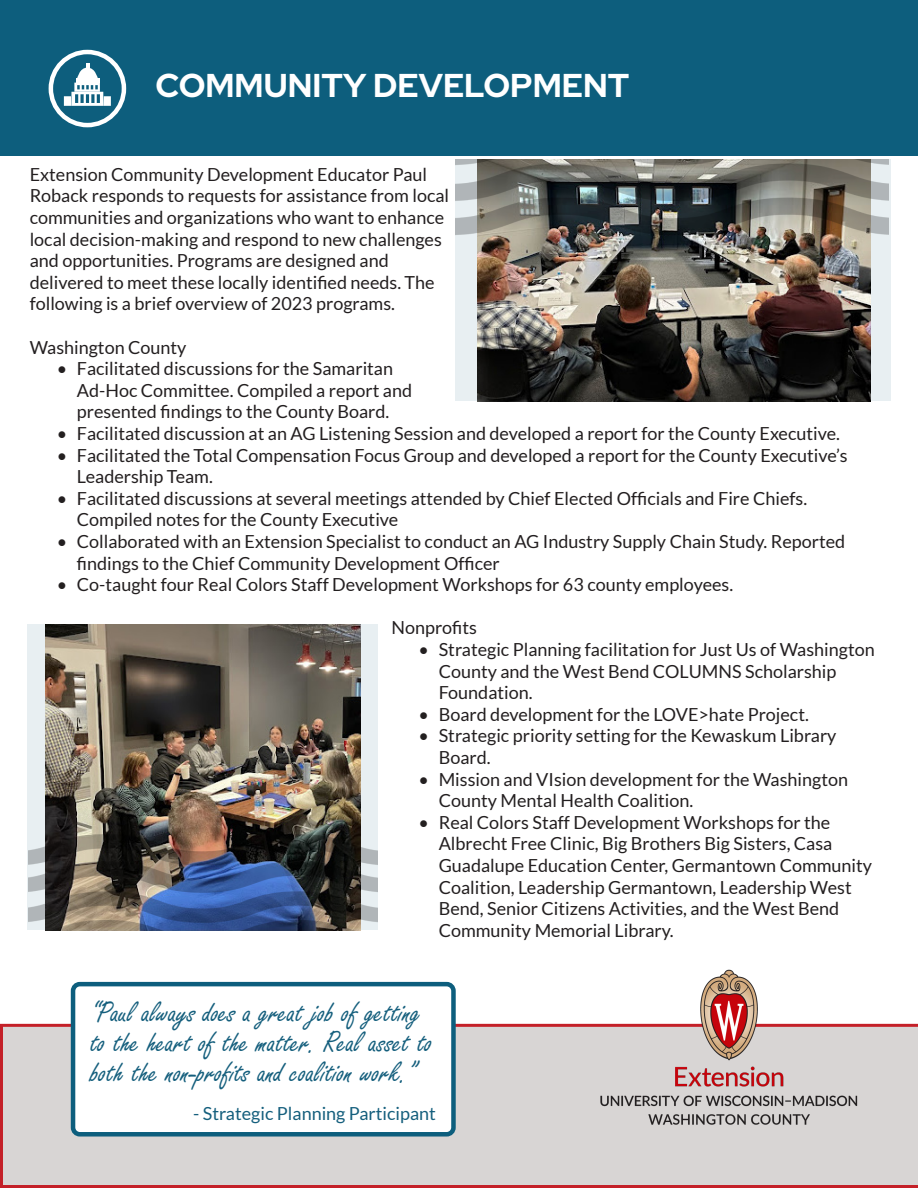
<style>
.page{position:relative;width:918px;height:1188px;background:#fff}
.page>*{position:absolute;margin:0;border:0;box-sizing:border-box;transform-origin:0 0}
.t1{font:700 33px "Red Hat Display";color:#fff}
.t2{font:31.5px/30px "Freestyle Script";color:#155f7d}
.t3{font:18px/21.6px "Lato";color:#231f20}
.t4{font:18px "Lato";color:#155f7d}
</style>
<div class="page">
<div style="left:0;top:1024px;width:918px;height:164px;background:#d8d5d4"></div>
<img style="left:558px;top:969px;width:351px;height:157px">
<div style="left:73px;top:984px;width:380px;height:150px;background:#fff;border-radius:7px"></div>
<div style="left:71px;top:982px;width:385px;height:155px;border:4px solid #0d5e7d;border-radius:7px"></div>
<div style="left:0;top:0;width:918px;height:156px;background:#0d5e7d"></div>
<div style="left:49px;top:50px;width:77px;height:77px;border:4px solid #fff;border-radius:50%"></div>
<svg style="left:64px;top:64px;width:47px;height:42px"></svg>
<div style="left:456px;top:160px;width:435px;height:241px;background:#e8eff2"></div>
<img style="left:477px;top:248px;width:393px;height:153px">
<img style="left:456px;top:160px;width:433px;height:88px">
<div style="left:27px;top:624px;width:351px;height:306px;background:#e8eff2"></div>
<img style="left:45px;top:624px;width:315px;height:199px">
<img style="left:29px;top:823px;width:349px;height:107px">
<p class="t1" style="left:156px;top:64px;width:475px">COMMUNITY DEVELOPMENT</p>
<p class="t3" style="left:30px;top:163px;width:421px">Extension Community Development Educator Paul Roback responds to requests for assistance from local communities and organizations who want to enhance local decision-making and respond to new challenges and opportunities. Programs are designed and delivered to meet these locally identified needs. The following is a brief overview of 2023 programs.</p>
<p class="t3" style="left:30px;top:336px;width:158px">Washington County</p>
<p class="t3" style="left:77px;top:358px;width:337px;text-indent:-20px">• Facilitated discussions for the Samaritan<br>Ad-Hoc Committee. Compiled a report and presented findings to the County Board.</p>
<p class="t3" style="left:57px;top:423px;width:785px">• Facilitated discussion at an AG Listening Session and developed a report for the County Executive.</p>
<p class="t3" style="left:77px;top:444px;width:772px;text-indent:-20px">• Facilitated the Total Compensation Focus Group and developed a report for the County Executive’s<br>Leadership Team.</p>
<p class="t3" style="left:77px;top:487px;width:732px;text-indent:-20px">• Facilitated discussions at several meetings attended by Chief Elected Officials and Fire Chiefs.<br>Compiled notes for the County Executive</p>
<p class="t3" style="left:77px;top:531px;width:770px;text-indent:-20px">• Collaborated with an Extension Specialist to conduct an AG Industry Supply Chain Study. Reported findings to the Chief Community Development Officer</p>
<p class="t3" style="left:57px;top:574px;width:678px">• Co-taught four Real Colors Staff Development Workshops for 63 county employees.</p>
<p class="t3" style="left:392px;top:617px;width:87px">Nonprofits</p>
<p class="t3" style="left:439px;top:639px;width:438px;text-indent:-20px">• Strategic Planning facilitation for Just Us of Washington<br>County and the West Bend COLUMNS Scholarship<br>Foundation.</p>
<p class="t3" style="left:418px;top:703px;width:392px">• Board development for the LOVE&gt;hate Project.</p>
<p class="t3" style="left:439px;top:725px;width:399px;text-indent:-20px">• Strategic priority setting for the Kewaskum Library<br>Board.</p>
<p class="t3" style="left:439px;top:768px;width:411px;text-indent:-20px">• Mission and VIsion development for the Washington<br>County Mental Health Coalition.</p>
<p class="t3" style="left:439px;top:811px;width:435px;text-indent:-20px">• Real Colors Staff Development Workshops for the Albrecht Free Clinic, Big Brothers Big Sisters, Casa Guadalupe Education Center, Germantown Community Coalition, Leadership Germantown, Leadership West Bend, Senior Citizens Activities, and the West Bend Community Memorial Library.</p>
<p class="t2" style="left:90px;top:999px;width:344px">“Paul always does a great job of getting to the heart of the matter. Real asset to both the non-profits and coalition work.”</p>
<p class="t4" style="left:193px;top:1103px;width:244px">- Strategic Planning Participant</p>
</div>
